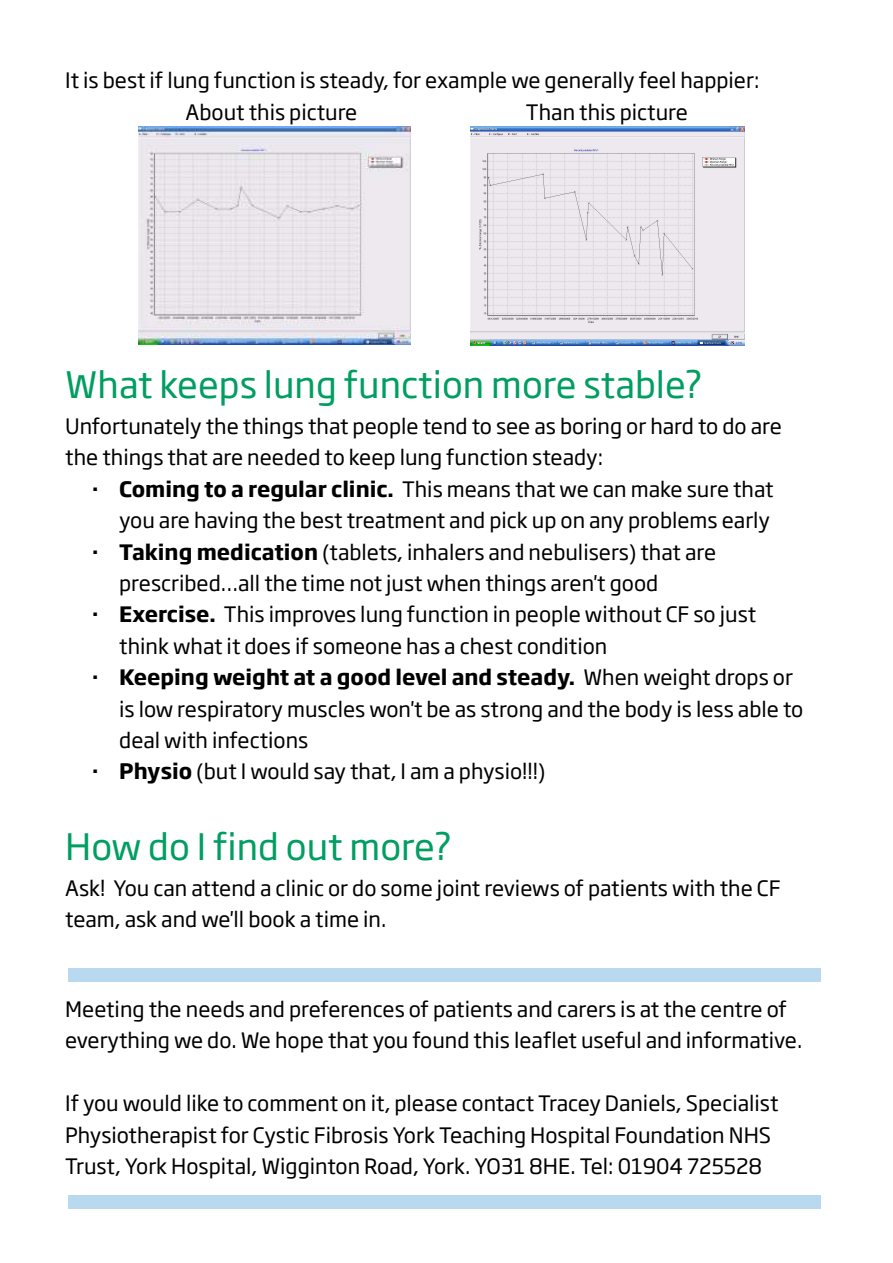
<style>
.page{position:relative;width:893px;height:1263px;background:#fff}
.page>*{position:absolute;margin:0;border:0;box-sizing:border-box;transform-origin:0 0}
.t1{font:36px "Soho Gothic Std";color:#009e61}
.t2{font:21px/31.3px "Soho Gothic Std";color:#000}
.t3{font:700 21px "Soho Gothic Std";color:#000}
.s1{font-weight:700}
.s2{font-weight:400}
</style>
<div class="page">
<img style="left:138px;top:127px;width:272px;height:217px">
<img style="left:470px;top:126px;width:274px;height:219px">
<div style="left:68px;top:968px;width:753px;height:14px;background:#b8d9f0"></div>
<div style="left:68px;top:1195px;width:753px;height:13px;background:#b8d9f0"></div>
<p class="t2" style="left:186px;top:67px;width:575px;text-indent:-120px">It is best if lung function is steady, for example we generally feel happier:<br>About this picture</p>
<p class="t2" style="left:526px;top:98px;width:164px">Than this picture</p>
<h1 class="t1" style="left:65px;top:370px;width:639px">What keeps lung function more stable?</h1>
<p class="t2" style="left:65px;top:412px;width:718px">Unfortunately the things that people tend to see as boring or hard to do are the things that are needed to keep lung function steady:</p>
<p class="t2" style="left:92px;top:475px;width:683px"><span class="s1">· Coming to a regular clinic.</span> This means that we can make sure that</p>
<p class="t2" style="left:119px;top:506px;width:652px">you are having the best treatment and pick up on any problems early</p>
<p class="t2" style="left:92px;top:538px;width:626px"><span class="s1">· Taking medication</span> (tablets, inhalers and nebulisers) that are</p>
<p class="t2" style="left:119px;top:569px;width:541px">prescribed…all the time not just when things aren't good</p>
<p class="t2" style="left:92px;top:601px;width:666px"><span class="s1">· Exercise.</span> This improves lung function in people without CF so just</p>
<p class="t2" style="left:119px;top:632px;width:490px">think what it does if someone has a chest condition</p>
<p class="t3" style="left:92px;top:668px;width:702px">· Keeping weight at a good level and steady. <span class="s2">When weight drops or</span></p>
<p class="t2" style="left:119px;top:695px;width:686px">is low respiratory muscles won't be as strong and the body is less able to</p>
<p class="t2" style="left:119px;top:726px;width:191px">deal with infections</p>
<p class="t2" style="left:92px;top:758px;width:455px"><span class="s1">· Physio</span> (but I would say that, I am a physio!!!)</p>
<h1 class="t1" style="left:65px;top:832px;width:388px">How do I find out more?</h1>
<p class="t2" style="left:65px;top:874px;width:717px">Ask! You can attend a clinic or do some joint reviews of patients with the CF team, ask and we'll book a time in.</p>
<p class="t2" style="left:65px;top:995px;width:739px">Meeting the needs and preferences of patients and carers is at the centre of everything we do. We hope that you found this leaflet useful and informative.</p>
<p class="t2" style="left:65px;top:1090px;width:715px">If you would like to comment on it, please contact Tracey Daniels, Specialist<br>Physiotherapist for Cystic Fibrosis York Teaching Hospital Foundation NHS<br>Trust, York Hospital, Wigginton Road, York. YO31 8HE. Tel: 01904 725528</p>
</div>
